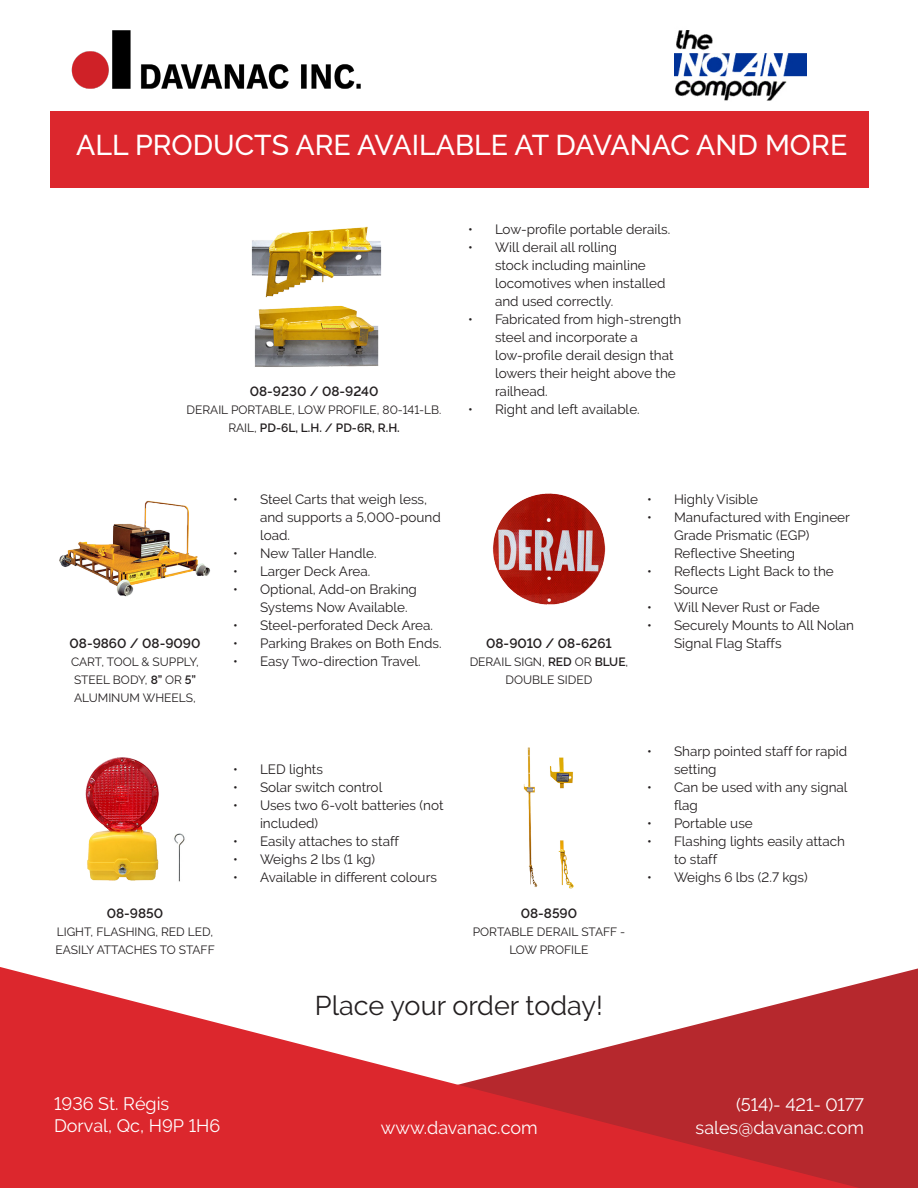
<style>
.page{position:relative;width:918px;height:1188px;background:#fff}
.page>*{position:absolute;margin:0;border:0;box-sizing:border-box;transform-origin:0 0}
.t1{font:500 28.5px "Raleway";color:#fff}
.t2{font:27px "Raleway";color:#231f20}
.t3{font:18px/21.6px "Raleway";color:#fff}
.t4{font:13.5px/18px "Raleway";color:#231f20}
.text{font:600 13.5px "Raleway";color:#231f20}
.text-2{font:12px/18px "Raleway";color:#231f20;text-align:center}
.s1{font-weight:600}
</style>
<div class="page">
<div style="left:50px;top:111px;width:818px;height:77px;background:#dc272d"></div>
<img style="left:71px;top:30px;width:290px;height:59px">
<div style="left:896px;top:968px;width:22px;height:220px;background:#b6282d"></div>
<svg style="left:0;top:967px;width:896px;height:221px;fill:#dc282d"></svg>
<img style="left:251px;top:226px;width:131px;height:141px">
<img style="left:523px;top:747px;width:51px;height:142px">
<img style="left:59px;top:500px;width:152px;height:97px">
<img style="left:493px;top:493px;width:113px;height:112px">
<img style="left:85px;top:757px;width:100px;height:125px">
<img style="left:674px;top:30px;width:132px;height:71px">
<p class="t1" style="left:76px;top:128px;width:773px">ALL PRODUCTS ARE AVAILABLE AT DAVANAC AND MORE</p>
<p class="text" style="left:250px;top:383px;width:130px">08-9230 / 08-9240</p>
<p class="text-2" style="left:187px;top:401px;width:256px">DERAIL PORTABLE, LOW PROFILE, 80-141-LB.<br>RAIL, <span class="s1">PD-6L, L.H. / PD-6R, R.H.</span></p>
<p class="text" style="left:70px;top:635px;width:132px">08-9860 / 08-9090</p>
<p class="text-2" style="left:71px;top:653px;width:129px;text-align:left">CART, TOOL &amp; SUPPLY,<br>STEEL BODY, <span class="s1">8”</span> OR <span class="s1">5”<br></span>ALUMINUM WHEELS,</p>
<p class="t4" style="left:260px;top:490px;width:182px;text-indent:-27px">• Steel Carts that weigh less, and supports a 5,000-pound load.</p>
<p class="t4" style="left:233px;top:544px;width:145px">• New Taller Handle.</p>
<p class="t4" style="left:233px;top:562px;width:139px">• Larger Deck Area.</p>
<p class="t4" style="left:260px;top:580px;width:158px;text-indent:-27px">• Optional, Add-on Braking<br>Systems Now Available.</p>
<p class="t4" style="left:233px;top:616px;width:202px">• Steel-perforated Deck Area.</p>
<p class="t4" style="left:233px;top:634px;width:210px">• Parking Brakes on Both Ends.</p>
<p class="t4" style="left:233px;top:652px;width:189px">• Easy Two-direction Travel.</p>
<p class="text" style="left:107px;top:905px;width:58px">08-9850</p>
<p class="text-2" style="left:56px;top:923px;width:161px;text-align:left">LIGHT, FLASHING, RED LED,<br>EASILY ATTACHES TO STAFF</p>
<p class="t4" style="left:233px;top:760px;width:92px">• LED lights</p>
<p class="t4" style="left:233px;top:778px;width:151px">• Solar switch control</p>
<p class="t4" style="left:260px;top:796px;width:185px;text-indent:-27px">• Uses two 6-volt batteries (not included)</p>
<p class="t4" style="left:233px;top:832px;width:167px">• Easily attaches to staff</p>
<p class="t4" style="left:233px;top:850px;width:144px">• Weighs 2 lbs (1 kg)</p>
<p class="t4" style="left:233px;top:868px;width:205px">• Available in different colours</p>
<p class="t4" style="left:468px;top:220px;width:204px">• Low-profile portable derails.</p>
<p class="t4" style="left:495px;top:238px;width:172px;text-indent:-27px">• Will derail all rolling<br>stock including mainline locomotives when installed and used correctly.</p>
<p class="t4" style="left:495px;top:310px;width:188px;text-indent:-27px">• Fabricated from high-strength steel and incorporate a low-profile derail design that lowers their height above the railhead.</p>
<p class="t4" style="left:468px;top:400px;width:173px">• Right and left available.</p>
<p class="text" style="left:486px;top:635px;width:127px">08-9010 / 08-6261</p>
<p class="text-2" style="left:470px;top:653px;width:160px">DERAIL SIGN, <span class="s1">RED</span> OR <span class="s1">BLUE</span>,<br>DOUBLE SIDED</p>
<p class="t4" style="left:647px;top:490px;width:113px">• Highly Visible</p>
<p class="t4" style="left:674px;top:508px;width:177px;text-indent:-27px">• Manufactured with Engineer<br>Grade Prismatic (EGP)<br>Reflective Sheeting</p>
<p class="t4" style="left:674px;top:562px;width:161px;text-indent:-27px">• Reflects Light Back to the<br>Source</p>
<p class="t4" style="left:647px;top:598px;width:174px">• Will Never Rust or Fade</p>
<p class="t4" style="left:674px;top:616px;width:182px;text-indent:-27px">• Securely Mounts to All Nolan<br>Signal Flag Staffs</p>
<p class="text" style="left:521px;top:905px;width:58px">08-8590</p>
<p class="text-2" style="left:473px;top:923px;width:154px">PORTABLE DERAIL STAFF -<br>LOW PROFILE</p>
<p class="t4" style="left:674px;top:742px;width:175px;text-indent:-27px">• Sharp pointed staff for rapid setting</p>
<p class="t4" style="left:674px;top:778px;width:175px;text-indent:-27px">• Can be used with any signal flag</p>
<p class="t4" style="left:647px;top:814px;width:107px">• Portable use</p>
<p class="t4" style="left:674px;top:832px;width:173px;text-indent:-27px">• Flashing lights easily attach to staff</p>
<p class="t4" style="left:647px;top:868px;width:162px">• Weighs 6 lbs (2.7 kgs)</p>
<h3 class="t3" style="left:54px;top:1093px;width:168px">1936 St. Régis<br>Dorval, Qc, H9P 1H6</h3>
<p class="t2" style="left:315px;top:990px;width:290px">Place your order today!</p>
<h3 class="t3" style="left:736px;top:1094px;width:129px">(514)- 421- 0177</h3>
<h3 class="t3" style="left:381px;top:1116px;width:158px">www.davanac.com</h3>
<h3 class="t3" style="left:696px;top:1117px;width:170px">sales@davanac.com</h3>
</div>
